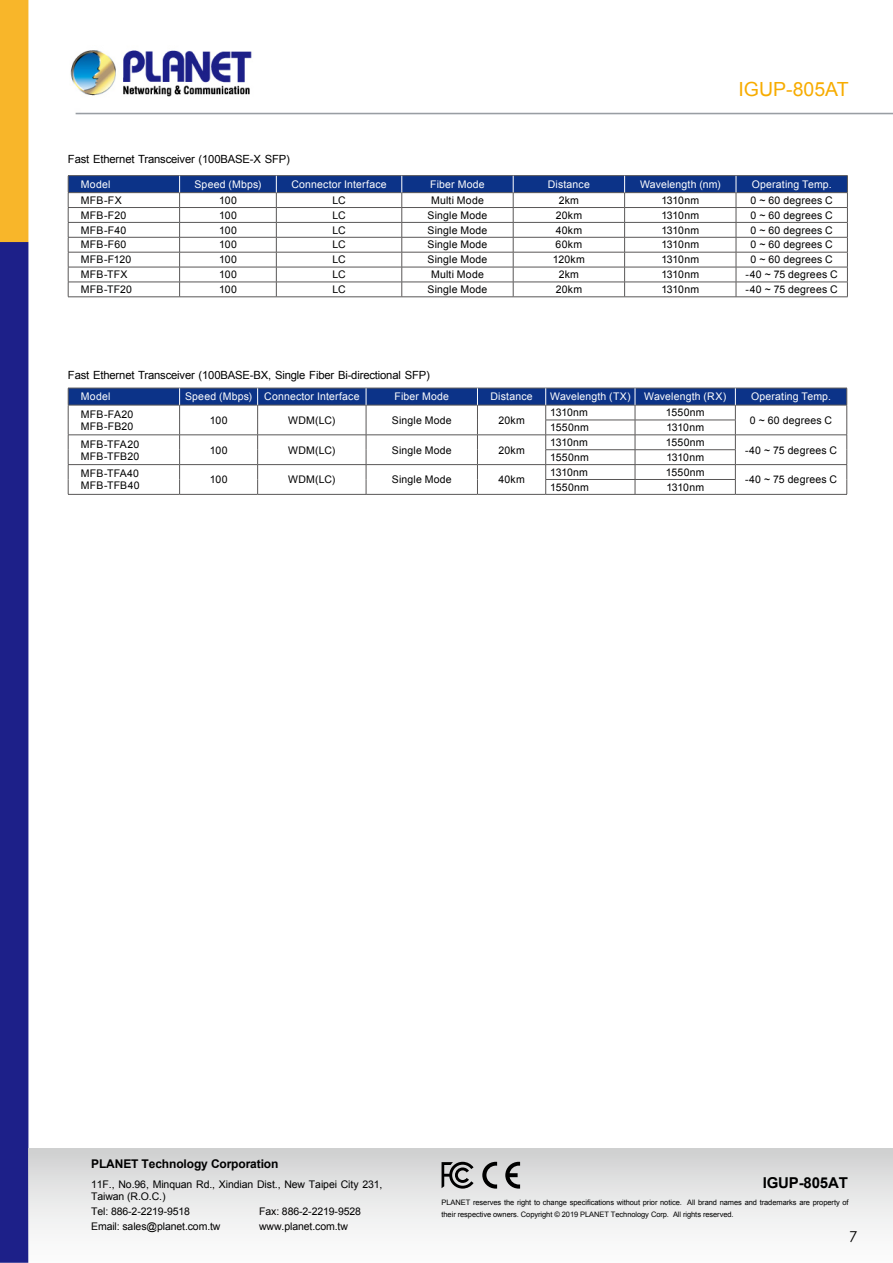
<style>
.page{position:relative;width:893px;height:1263px;background:#fff}
.page>*{position:absolute;margin:0;border:0;box-sizing:border-box;transform-origin:0 0}
.t1{font:19.5px "Arial";color:#f7ac00}
.t2{font:700 15px "Arial";letter-spacing:-.01em;color:#000}
.t3{font:15px "Century Gothic";color:#000}
.t4{font:700 12px "Arial";letter-spacing:-.01em;color:#000}
.t5{font:11.25px "Arial";letter-spacing:-.015em;color:#000}
.t6{font:10.5px/12px "Arial";letter-spacing:.015em;color:#000}
.t7{font:10.5px "Arial";letter-spacing:.015em;color:#fff}
.t8{font:10.5px/12px "Arial";letter-spacing:-.01em;color:#000}
.t9{font:7.5px/12px "Arial";letter-spacing:-.01em;color:#000}
</style>
<div class="page">
<img style="left:0;top:0;width:893px;height:1263px">
<div style="left:29px;top:1148px;width:864px;height:115px;background:linear-gradient(to bottom,#d2d2d3,#fff)"></div>
<svg style="left:482px;top:1162px;width:15px;height:26px"></svg>
<svg style="left:505px;top:1162px;width:15px;height:26px"></svg>
<svg style="left:442px;top:1162px;width:32px;height:26px"></svg>
<hr style="left:68px;top:175px;width:112px;height:1px;background:#595757">
<hr style="left:180px;top:175px;width:96px;height:1px;background:#595757">
<hr style="left:276px;top:175px;width:126px;height:1px;background:#595757">
<hr style="left:402px;top:175px;width:111px;height:1px;background:#595757">
<hr style="left:513px;top:175px;width:112px;height:1px;background:#595757">
<hr style="left:625px;top:175px;width:111px;height:1px;background:#595757">
<hr style="left:736px;top:175px;width:112px;height:1px;background:#595757">
<hr style="left:68px;top:297px;width:112px;height:1px;background:#595757">
<hr style="left:180px;top:297px;width:96px;height:1px;background:#595757">
<hr style="left:276px;top:297px;width:126px;height:1px;background:#595757">
<hr style="left:402px;top:297px;width:111px;height:1px;background:#595757">
<hr style="left:513px;top:297px;width:112px;height:1px;background:#595757">
<hr style="left:625px;top:297px;width:111px;height:1px;background:#595757">
<hr style="left:736px;top:297px;width:112px;height:1px;background:#595757">
<svg style="left:68px;top:176px;width:780px;height:121px"></svg>
<hr style="left:68px;top:494px;width:112px;height:1px;background:#595757">
<hr style="left:180px;top:494px;width:78px;height:1px;background:#595757">
<hr style="left:258px;top:494px;width:108px;height:1px;background:#595757">
<hr style="left:366px;top:494px;width:111px;height:1px;background:#595757">
<hr style="left:477px;top:494px;width:69px;height:1px;background:#595757">
<hr style="left:546px;top:494px;width:89px;height:1px;background:#595757">
<hr style="left:635px;top:494px;width:100px;height:1px;background:#595757">
<hr style="left:735px;top:494px;width:112px;height:1px;background:#595757">
<svg style="left:68px;top:388px;width:779px;height:106px"></svg>
<p class="t5" style="left:68px;top:151px;width:223px">Fast Ethernet Transceiver (100BASE-X SFP)</p>
<h1 class="t1" style="left:738px;top:77px;width:112px">IGUP-805AT</h1>
<p class="t7" style="left:81px;top:177px;width:31px">Model</p>
<p class="t7" style="left:194px;top:177px;width:69px">Speed (Mbps)</p>
<p class="t7" style="left:291px;top:177px;width:97px">Connector Interface</p>
<p class="t7" style="left:430px;top:177px;width:56px">Fiber Mode</p>
<p class="t7" style="left:548px;top:177px;width:44px">Distance</p>
<p class="t7" style="left:640px;top:177px;width:82px">Wavelength (nm)</p>
<p class="t7" style="left:752px;top:177px;width:81px">Operating Temp.</p>
<p class="t6" style="left:81px;top:194px;width:42px">MFB-FX</p>
<p class="t6" style="left:219px;top:194px;width:19px">100</p>
<p class="t6" style="left:332px;top:194px;width:15px">LC</p>
<p class="t6" style="left:431px;top:194px;width:54px">Multi Mode</p>
<p class="t6" style="left:559px;top:194px;width:22px">2km</p>
<p class="t6" style="left:661px;top:194px;width:39px">1310nm</p>
<p class="t6" style="left:751px;top:194px;width:84px">0 ~ 60 degrees C</p>
<p class="t6" style="left:81px;top:209px;width:47px">MFB-F20</p>
<p class="t6" style="left:219px;top:209px;width:19px">100</p>
<p class="t6" style="left:332px;top:209px;width:15px">LC</p>
<p class="t6" style="left:428px;top:209px;width:61px">Single Mode</p>
<p class="t6" style="left:556px;top:209px;width:28px">20km</p>
<p class="t6" style="left:661px;top:209px;width:39px">1310nm</p>
<p class="t6" style="left:751px;top:209px;width:84px">0 ~ 60 degrees C</p>
<p class="t6" style="left:81px;top:224px;width:47px">MFB-F40</p>
<p class="t6" style="left:219px;top:224px;width:19px">100</p>
<p class="t6" style="left:332px;top:224px;width:15px">LC</p>
<p class="t6" style="left:427px;top:224px;width:61px">Single Mode</p>
<p class="t6" style="left:556px;top:224px;width:28px">40km</p>
<p class="t6" style="left:661px;top:224px;width:39px">1310nm</p>
<p class="t6" style="left:751px;top:224px;width:84px">0 ~ 60 degrees C</p>
<p class="t6" style="left:81px;top:239px;width:47px">MFB-F60</p>
<p class="t6" style="left:219px;top:239px;width:19px">100</p>
<p class="t6" style="left:332px;top:239px;width:15px">LC</p>
<p class="t6" style="left:427px;top:239px;width:61px">Single Mode</p>
<p class="t6" style="left:556px;top:239px;width:28px">60km</p>
<p class="t6" style="left:661px;top:239px;width:39px">1310nm</p>
<p class="t6" style="left:751px;top:239px;width:84px">0 ~ 60 degrees C</p>
<p class="t6" style="left:81px;top:254px;width:52px">MFB-F120</p>
<p class="t6" style="left:219px;top:254px;width:19px">100</p>
<p class="t6" style="left:332px;top:254px;width:15px">LC</p>
<p class="t6" style="left:427px;top:254px;width:61px">Single Mode</p>
<p class="t6" style="left:553px;top:254px;width:33px">120km</p>
<p class="t6" style="left:661px;top:254px;width:39px">1310nm</p>
<p class="t6" style="left:751px;top:254px;width:84px">0 ~ 60 degrees C</p>
<p class="t6" style="left:81px;top:269px;width:48px">MFB-TFX</p>
<p class="t6" style="left:219px;top:269px;width:19px">100</p>
<p class="t6" style="left:332px;top:269px;width:15px">LC</p>
<p class="t6" style="left:431px;top:269px;width:54px">Multi Mode</p>
<p class="t6" style="left:559px;top:269px;width:22px">2km</p>
<p class="t6" style="left:661px;top:269px;width:39px">1310nm</p>
<p class="t6" style="left:746px;top:269px;width:94px">-40 ~ 75 degrees C</p>
<p class="t6" style="left:81px;top:284px;width:53px">MFB-TF20</p>
<p class="t6" style="left:219px;top:284px;width:19px">100</p>
<p class="t6" style="left:332px;top:284px;width:15px">LC</p>
<p class="t6" style="left:428px;top:284px;width:61px">Single Mode</p>
<p class="t6" style="left:556px;top:284px;width:28px">20km</p>
<p class="t6" style="left:661px;top:284px;width:39px">1310nm</p>
<p class="t6" style="left:746px;top:284px;width:94px">-40 ~ 75 degrees C</p>
<p class="t5" style="left:68px;top:368px;width:363px">Fast Ethernet Transceiver (100BASE-BX, Single Fiber Bi-directional SFP)</p>
<p class="t7" style="left:81px;top:390px;width:31px">Model</p>
<p class="t7" style="left:185px;top:390px;width:176px">Speed (Mbps) Connector Interface</p>
<p class="t7" style="left:395px;top:390px;width:56px">Fiber Mode</p>
<p class="t7" style="left:490px;top:390px;width:44px">Distance</p>
<p class="t7" style="left:550px;top:390px;width:82px">Wavelength (TX)</p>
<p class="t7" style="left:644px;top:390px;width:83px">Wavelength (RX)</p>
<p class="t7" style="left:751px;top:390px;width:81px">Operating Temp.</p>
<p class="t6" style="left:81px;top:408px;width:54px">MFB-FA20<br>MFB-FB20</p>
<p class="t6" style="left:210px;top:414px;width:19px">100</p>
<p class="t6" style="left:288px;top:414px;width:49px">WDM(LC)</p>
<p class="t6" style="left:392px;top:414px;width:61px">Single Mode</p>
<p class="t6" style="left:498px;top:414px;width:28px">20km</p>
<p class="t6" style="left:550px;top:407px;width:39px">1310nm</p>
<p class="t6" style="left:666px;top:407px;width:40px">1550nm</p>
<p class="t6" style="left:750px;top:414px;width:84px">0 ~ 60 degrees C</p>
<p class="t6" style="left:550px;top:422px;width:40px">1550nm</p>
<p class="t6" style="left:666px;top:422px;width:39px">1310nm</p>
<p class="t6" style="left:81px;top:438px;width:60px">MFB-TFA20<br>MFB-TFB20</p>
<p class="t6" style="left:210px;top:444px;width:19px">100</p>
<p class="t6" style="left:288px;top:444px;width:49px">WDM(LC)</p>
<p class="t6" style="left:392px;top:444px;width:61px">Single Mode</p>
<p class="t6" style="left:498px;top:444px;width:28px">20km</p>
<p class="t6" style="left:81px;top:468px;width:60px">MFB-TFA40<br>MFB-TFB40</p>
<p class="t6" style="left:210px;top:474px;width:19px">100</p>
<p class="t6" style="left:288px;top:474px;width:49px">WDM(LC)</p>
<p class="t6" style="left:392px;top:474px;width:61px">Single Mode</p>
<p class="t6" style="left:498px;top:474px;width:28px">40km</p>
<p class="t6" style="left:550px;top:436px;width:39px">1310nm</p>
<p class="t6" style="left:666px;top:436px;width:40px">1550nm</p>
<p class="t6" style="left:550px;top:451px;width:40px">1550nm</p>
<p class="t6" style="left:666px;top:451px;width:39px">1310nm</p>
<p class="t6" style="left:550px;top:466px;width:39px">1310nm</p>
<p class="t6" style="left:666px;top:466px;width:40px">1550nm</p>
<p class="t6" style="left:550px;top:481px;width:40px">1550nm</p>
<p class="t6" style="left:666px;top:481px;width:39px">1310nm</p>
<p class="t6" style="left:745px;top:444px;width:94px">-40 ~ 75 degrees C</p>
<p class="t6" style="left:745px;top:474px;width:94px">-40 ~ 75 degrees C</p>
<p class="t4" style="left:91px;top:1156px;width:189px">PLANET Technology Corporation</p>
<p class="t8" style="left:91px;top:1178px;width:293px">11F., No.96, Minquan Rd., Xindian Dist., New Taipei City 231,<br>Taiwan (R.O.C.)</p>
<p class="t8" style="left:91px;top:1205px;width:100px">Tel: 886-2-2219-9518</p>
<p class="t8" style="left:259px;top:1205px;width:103px">Fax: 886-2-2219-9528</p>
<p class="t8" style="left:91px;top:1220px;width:131px">Email: sales@planet.com.tw</p>
<p class="t8" style="left:259px;top:1220px;width:90px">www.planet.com.tw</p>
<h2 class="t2" style="left:763px;top:1172px;width:87px">IGUP-805AT</h2>
<p class="t9" style="left:442px;top:1196px;width:409px">PLANET reserves the right to change specifications without prior notice. All brand names and trademarks are property of their respective owners. Copyright © 2019 PLANET Technology Corp. All rights reserved.</p>
<h2 class="t3" style="left:849px;top:1225px;width:10px">7</h2>
</div>
